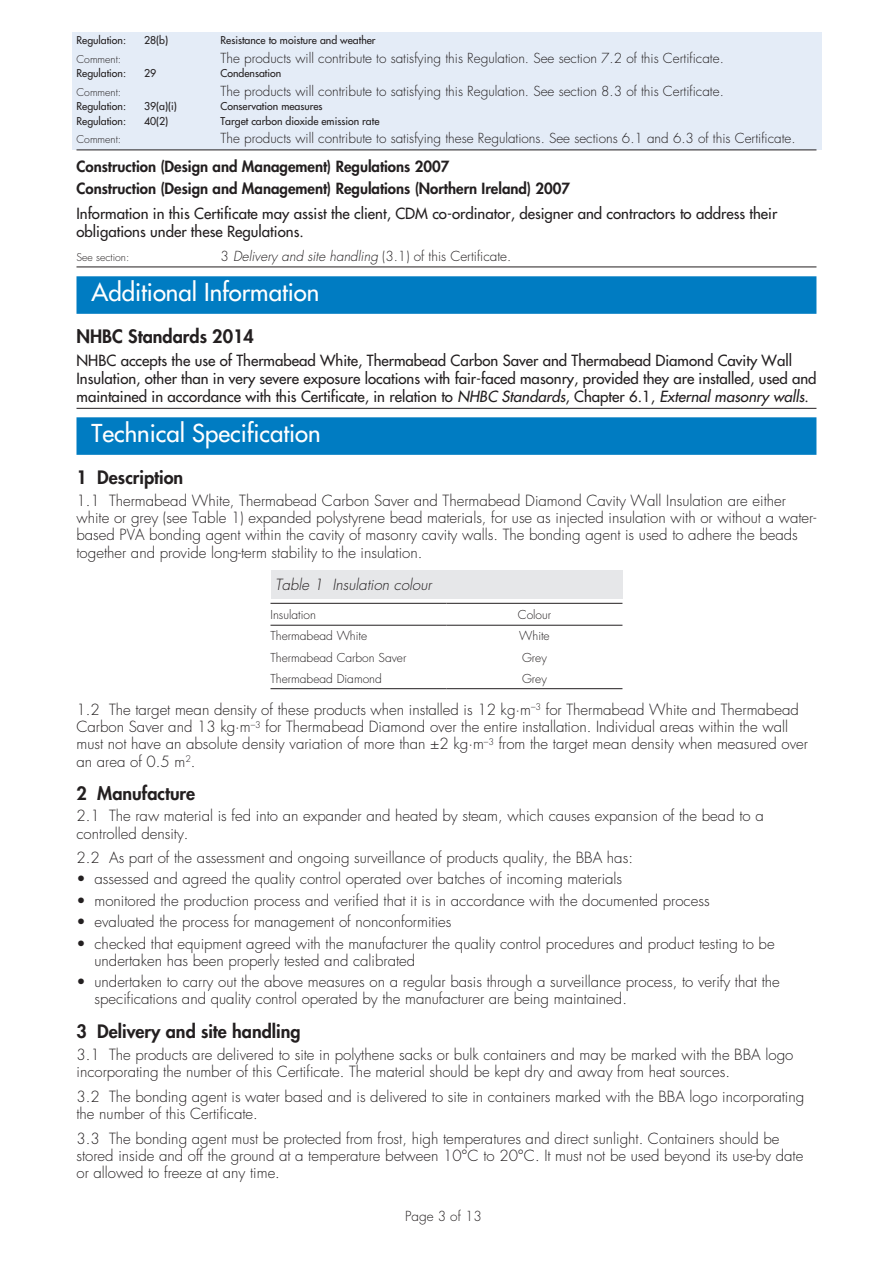
<style>
.page{position:relative;width:893px;height:1263px;background:#fff}
.page>*{position:absolute;margin:0;border:0;box-sizing:border-box;transform-origin:0 0}
.t1{font:24px "Futura";color:#fff}
.t2{font:800 18px "Futura";color:#231f20}
.t3{font:300 15px/17.2px "Futura";color:#231f20}
.t4{font:15px/18px "Futura";color:#231f20}
.t5{font:800 15px/22.2px "Futura";color:#231f20}
.t6{font:italic 300 15px "Futura";color:#231f20}
.t7{font:300 13.5px "Futura";color:#231f20}
.t8{font:300 12px "Futura";color:#231f20}
.t9{font:10.5px "Futura";color:#231f20}
.t10{font:300 10.5px "Futura";color:#231f20}
.s1{font-style:italic}
</style>
<div class="page">
<div style="left:72px;top:32px;width:749px;height:118px;background:#e4ecf7"></div>
<hr style="left:76px;top:150px;width:740px;height:1px;background:#231f20">
<hr style="left:76px;top:267px;width:740px;height:1px;background:#231f20">
<div style="left:76px;top:276px;width:740px;height:38px;background:#007cc2"></div>
<hr style="left:76px;top:408px;width:740px;height:1px;background:#231f20">
<div style="left:76px;top:417px;width:740px;height:38px;background:#007cc2"></div>
<div style="left:270px;top:570px;width:352px;height:29px;background:#e6e7e9"></div>
<hr style="left:270px;top:688px;width:176px;height:1px;background:#231f20">
<hr style="left:446px;top:688px;width:176px;height:1px;background:#231f20">
<hr style="left:270px;top:603px;width:176px;height:1px;background:#231f20">
<hr style="left:446px;top:603px;width:176px;height:1px;background:#231f20">
<hr style="left:270px;top:625px;width:176px;height:1px;background:#231f20">
<hr style="left:446px;top:625px;width:176px;height:1px;background:#231f20">
<p class="t9" style="left:76px;top:34px;width:51px">Regulation:</p>
<p class="t9" style="left:144px;top:34px;width:26px">28(b)</p>
<p class="t9" style="left:221px;top:34px;width:157px">Resistance to moisture and weather</p>
<p class="t10" style="left:76px;top:52px;width:46px">Comment:</p>
<p class="t7" style="left:220px;top:50px;width:505px">The products will contribute to satisfying this Regulation. See section 7.2 of this Certificate.</p>
<p class="t9" style="left:76px;top:67px;width:51px">Regulation:</p>
<p class="t9" style="left:144px;top:67px;width:14px">29</p>
<p class="t9" style="left:221px;top:67px;width:62px">Condensation</p>
<p class="t10" style="left:76px;top:85px;width:46px">Comment:</p>
<p class="t7" style="left:220px;top:83px;width:505px">The products will contribute to satisfying this Regulation. See section 8.3 of this Certificate.</p>
<p class="t9" style="left:76px;top:100px;width:51px">Regulation:</p>
<p class="t9" style="left:144px;top:100px;width:34px">39(a)(i)</p>
<p class="t9" style="left:221px;top:100px;width:104px">Conservation measures</p>
<p class="t9" style="left:76px;top:114px;width:51px">Regulation:</p>
<p class="t9" style="left:144px;top:114px;width:26px">40(2)</p>
<p class="t9" style="left:221px;top:114px;width:160px">Target carbon dioxide emission rate</p>
<p class="t10" style="left:76px;top:133px;width:46px">Comment:</p>
<p class="t7" style="left:220px;top:130px;width:577px">The products will contribute to satisfying these Regulations. See sections 6.1 and 6.3 of this Certificate.</p>
<p class="t5" style="left:76px;top:155px;width:495px">Construction (Design and Management) Regulations 2007<br>Construction (Design and Management) Regulations (Northern Ireland) 2007</p>
<p class="t4" style="left:76px;top:205px;width:702px">Information in this Certificate may assist the client, CDM co-ordinator, designer and contractors to address their obligations under these Regulations.</p>
<p class="t10" style="left:76px;top:250px;width:54px">See section:</p>
<p class="t7" style="left:221px;top:247px;width:292px">3 <span class="s1">Delivery and site handling</span> (3.1) of this Certificate.</p>
<h1 class="t1" style="left:92px;top:277px;width:229px">Additional Information</h1>
<p class="t2" style="left:76px;top:325px;width:179px">NHBC Standards 2014</p>
<p class="t4" style="left:76px;top:351px;width:741px">NHBC accepts the use of Thermabead White, Thermabead Carbon Saver and Thermabead Diamond Cavity Wall<br>Insulation, other than in very severe exposure locations with fair-faced masonry, provided they are installed, used and maintained in accordance with this Certificate, in relation to <span class="s1">NHBC Standards</span>, Chapter 6.1, <span class="s1">External masonry walls</span>.</p>
<h1 class="t1" style="left:92px;top:418px;width:231px">Technical Specification</h1>
<p class="t2" style="left:76px;top:466px;width:108px">1 Description</p>
<p class="t3" style="left:76px;top:492px;width:741px">1.1 Thermabead White, Thermabead Carbon Saver and Thermabead Diamond Cavity Wall Insulation are either white or grey (see Table 1) expanded polystyrene bead materials, for use as injected insulation with or without a water&shy;based PVA bonding agent within the cavity of masonry cavity walls. The bonding agent is used to adhere the beads together and provide long-term stability to the insulation.</p>
<p class="t6" style="left:275px;top:576px;width:158px">Table 1 Insulation colour</p>
<p class="t8" style="left:270px;top:607px;width:47px">Insulation</p>
<p class="t8" style="left:518px;top:607px;width:35px">Colour</p>
<p class="t8" style="left:270px;top:629px;width:98px">Thermabead White</p>
<p class="t8" style="left:519px;top:629px;width:32px">White</p>
<p class="t8" style="left:270px;top:650px;width:137px">Thermabead Carbon Saver</p>
<p class="t8" style="left:522px;top:650px;width:26px">Grey</p>
<p class="t8" style="left:270px;top:671px;width:113px">Thermabead Diamond</p>
<p class="t8" style="left:522px;top:671px;width:26px">Grey</p>
<p class="t3" style="left:76px;top:701px;width:733px">1.2 The target mean density of these products when installed is 12 kg·m<sup>–3</sup> for Thermabead White and Thermabead Carbon Saver and 13 kg·m<sup>–3</sup> for Thermabead Diamond over the entire installation. Individual areas within the wall must not have an absolute density variation of more than ±2 kg·m<sup>–3</sup> from the target mean density when measured over an area of 0.5 m<sup>2</sup>.</p>
<p class="t2" style="left:76px;top:781px;width:120px">2 Manufacture</p>
<p class="t3" style="left:76px;top:808px;width:689px">2.1 The raw material is fed into an expander and heated by steam, which causes expansion of the bead to a controlled density.</p>
<p class="t3" style="left:76px;top:849px;width:558px">2.2 As part of the assessment and ongoing surveillance of products quality, the BBA has:</p>
<p class="t3" style="left:76px;top:871px;width:547px">• assessed and agreed the quality control operated over batches of incoming materials</p>
<p class="t3" style="left:76px;top:892px;width:635px">• monitored the production process and verified that it is in accordance with the documented process</p>
<p class="t3" style="left:76px;top:914px;width:376px">• evaluated the process for management of nonconformities</p>
<p class="t3" style="left:94px;top:935px;width:682px;text-indent:-18px">• checked that equipment agreed with the manufacturer the quality control procedures and product testing to be undertaken has been properly tested and calibrated</p>
<p class="t3" style="left:94px;top:974px;width:687px;text-indent:-18px">• undertaken to carry out the above measures on a regular basis through a surveillance process, to verify that the specifications and quality control operated by the manufacturer are being maintained.</p>
<p class="t2" style="left:76px;top:1020px;width:226px">3 Delivery and site handling</p>
<p class="t3" style="left:76px;top:1046px;width:718px">3.1 The products are delivered to site in polythene sacks or bulk containers and may be marked with the BBA logo incorporating the number of this Certificate. The material should be kept dry and away from heat sources.</p>
<p class="t3" style="left:76px;top:1088px;width:729px">3.2 The bonding agent is water based and is delivered to site in containers marked with the BBA logo incorporating the number of this Certificate.</p>
<p class="t3" style="left:76px;top:1130px;width:728px">3.3 The bonding agent must be protected from frost, high temperatures and direct sunlight. Containers should be stored inside and off the ground at a temperature between 10°C to 20°C. It must not be used beyond its use-by date or allowed to freeze at any time.</p>
<p class="t7" style="left:405px;top:1208px;width:78px">Page 3 of 13</p>
</div>
